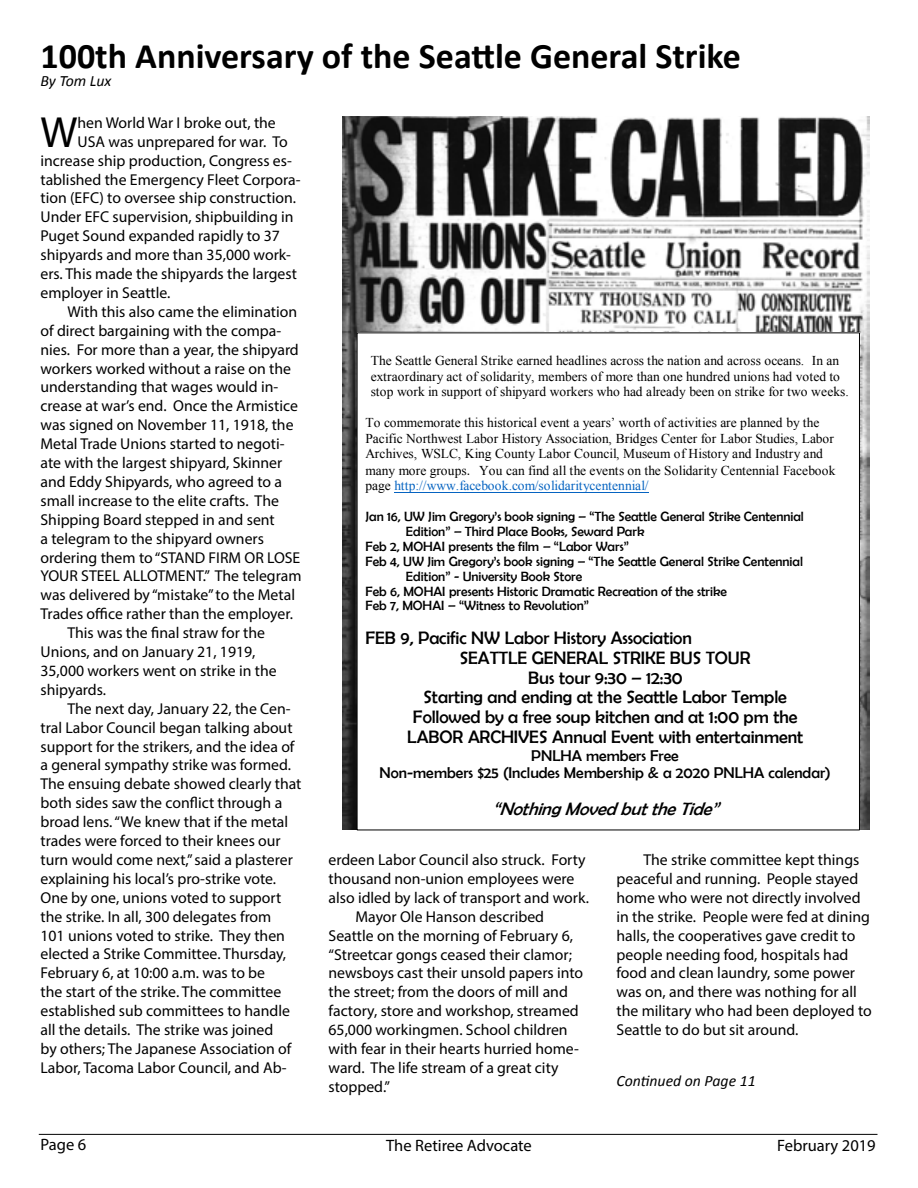
<style>
.page{position:relative;width:918px;height:1188px;background:#fff}
.page>*{position:absolute;margin:0;border:0;box-sizing:border-box;transform-origin:0 0}
.t1{font:43.8px "Myriad Pro";color:#000}
.t2{font:700 36px "Calibri";color:#000}
.t3{font:18.15px "Berlin Sans FB";color:#000}
.t4{font:italic 18.15px "Berlin Sans FB";color:#000}
.t5{font:16.5px "Myriad Pro";color:#000}
.t6{font:15.75px/18.9px "Myriad Pro";color:#000}
.t7{font:italic 15.75px "Calibri";color:#000}
.t8{font:15.6px/17.2px "Berlin Sans FB";color:#000;text-align:center}
.t9{font:13.5px/15.8px "Times New Roman";color:#000}
.t10{font:13.5px "Berlin Sans FB";color:#000}
.s1{font-family:"Calibri"}
.s2{color:#0563c1}
</style>
<div class="page">
<hr style="left:39px;top:1134px;width:839px;height:1px;background:#000">
<img style="left:343px;top:116px;width:526px;height:714px">
<div style="left:357px;top:333px;width:502px;height:497px;background:#fff"></div>
<hr style="left:394px;top:492px;width:255px;height:1px;background:#0563c1">
<h2 class="t2" style="left:40px;top:33px;width:702px">100th Anniversary of the Seattle General Strike</h2>
<p class="t7" style="left:40px;top:70px;width:72px">By Tom Lux</p>
<h1 class="t1" style="left:40px;top:105px;width:39px">W</h1>
<p class="t6" style="left:78px;top:113px;width:200px">hen World War I broke out, the</p>
<p class="t6" style="left:78px;top:132px;width:212px">USA was unprepared for war. To</p>
<p class="t6" style="left:41px;top:151px;width:253px">increase ship production, Congress es-</p>
<p class="t6" style="left:41px;top:170px;width:262px">tablished the Emergency Fleet Corpora-</p>
<p class="t6" style="left:41px;top:189px;width:257px">tion (EFC) to oversee ship construction.</p>
<p class="t6" style="left:41px;top:207px;width:255px">Under EFC supervision, shipbuilding in</p>
<p class="t6" style="left:41px;top:226px;width:241px">Puget Sound expanded rapidly to 37</p>
<p class="t6" style="left:41px;top:245px;width:252px">shipyards and more than 35,000 work-</p>
<p class="t6" style="left:41px;top:264px;width:258px">ers. This made the shipyards the largest</p>
<p class="t6" style="left:41px;top:283px;width:132px">employer in Seattle.</p>
<p class="t6" style="left:68px;top:302px;width:231px">With this also came the elimination</p>
<p class="t6" style="left:41px;top:321px;width:242px">of direct bargaining with the compa-</p>
<p class="t6" style="left:41px;top:340px;width:260px">nies. For more than a year, the shipyard</p>
<p class="t6" style="left:41px;top:359px;width:252px">workers worked without a raise on the</p>
<p class="t6" style="left:41px;top:378px;width:239px">understanding that wages would in-</p>
<p class="t6" style="left:41px;top:396px;width:259px">crease at war’s end. Once the Armistice</p>
<p class="t6" style="left:41px;top:415px;width:255px">was signed on November 11, 1918, the</p>
<p class="t6" style="left:41px;top:434px;width:246px">Metal Trade Unions started to negoti-</p>
<p class="t6" style="left:41px;top:453px;width:243px">ate with the largest shipyard, Skinner</p>
<p class="t6" style="left:41px;top:472px;width:243px">and Eddy Shipyards, who agreed to a</p>
<p class="t6" style="left:41px;top:491px;width:240px">small increase to the elite crafts. The</p>
<p class="t6" style="left:41px;top:510px;width:236px">Shipping Board stepped in and sent</p>
<p class="t6" style="left:41px;top:529px;width:225px">a telegram to the shipyard owners</p>
<p class="t6" style="left:41px;top:548px;width:261px">ordering them to “STAND FIRM OR LOSE</p>
<p class="t6" style="left:41px;top:567px;width:262px">YOUR STEEL ALLOTMENT.” The telegram</p>
<p class="t6" style="left:41px;top:585px;width:256px">was delivered by “mistake” to the Metal</p>
<p class="t6" style="left:41px;top:604px;width:254px">Trades office rather than the employer.</p>
<p class="t6" style="left:68px;top:623px;width:199px">This was the final straw for the</p>
<p class="t6" style="left:41px;top:642px;width:217px">Unions, and on January 21, 1919,</p>
<p class="t6" style="left:41px;top:661px;width:238px">35,000 workers went on strike in the</p>
<p class="t6" style="left:41px;top:680px;width:67px">shipyards.</p>
<p class="t6" style="left:68px;top:699px;width:225px">The next day, January 22, the Cen-</p>
<p class="t6" style="left:41px;top:718px;width:254px">tral Labor Council began talking about</p>
<p class="t6" style="left:41px;top:737px;width:256px">support for the strikers, and the idea of</p>
<p class="t6" style="left:41px;top:756px;width:252px">a general sympathy strike was formed.</p>
<p class="t6" style="left:41px;top:774px;width:263px">The ensuing debate showed clearly that</p>
<p class="t6" style="left:41px;top:793px;width:243px">both sides saw the conflict through a</p>
<p class="t6" style="left:41px;top:812px;width:249px">broad lens. “We knew that if the metal</p>
<p class="t6" style="left:41px;top:831px;width:242px">trades were forced to their knees our</p>
<p class="t6" style="left:41px;top:850px;width:254px">turn would come next,” said a plasterer</p>
<p class="t6" style="left:41px;top:869px;width:237px">explaining his local’s pro-strike vote.</p>
<p class="t6" style="left:41px;top:888px;width:242px">One by one, unions voted to support</p>
<p class="t6" style="left:41px;top:907px;width:232px">the strike. In all, 300 delegates from</p>
<p class="t6" style="left:41px;top:926px;width:246px">101 unions voted to strike. They then</p>
<p class="t6" style="left:41px;top:945px;width:247px">elected a Strike Committee. Thursday,</p>
<p class="t6" style="left:41px;top:963px;width:226px">February 6, at 10:00 a.m. was to be</p>
<p class="t6" style="left:41px;top:982px;width:242px">the start of the strike. The committee</p>
<p class="t6" style="left:41px;top:1001px;width:251px">established sub committees to handle</p>
<p class="t6" style="left:41px;top:1020px;width:234px">all the details. The strike was joined</p>
<p class="t6" style="left:41px;top:1039px;width:253px">by others; The Japanese Association of</p>
<p class="t6" style="left:41px;top:1058px;width:248px">Labor, Tacoma Labor Council, and Ab-</p>
<p class="t9" style="left:371px;top:353px;width:479px">The Seattle General Strike earned headlines across the nation and across oceans. In an extraordinary act of solidarity, members of more than one hundred unions had voted to stop work in support of shipyard workers who had already been on strike for two weeks.</p>
<p class="t9" style="left:365px;top:415px;width:472px">To commemorate this historical event a years’ worth of activities are planned by the Pacific Northwest Labor History Association, Bridges Center for Labor Studies, Labor Archives, WSLC, King County Labor Council, Museum of History and Industry and many more groups<span class="s1">.</span> You can find all the events on the Solidarity Centennial Facebook page <span class="s2">http://www.facebook.com/solidaritycentennial/</span></p>
<p class="t10" style="left:365px;top:509px;width:440px">Jan 16, UW Jim Gregory’s book signing – “The Seattle General Strike Centennial</p>
<p class="t10" style="left:406px;top:524px;width:240px">Edition” – Third Place Books, Seward Park</p>
<p class="t10" style="left:365px;top:539px;width:265px">Feb 2, MOHAI presents the film – “Labor Wars”</p>
<p class="t10" style="left:365px;top:554px;width:439px">Feb 4, UW Jim Gregory’s book signing – “The Seattle General Strike Centennial</p>
<p class="t10" style="left:406px;top:569px;width:178px">Edition” - University Book Store</p>
<p class="t10" style="left:365px;top:583px;width:363px">Feb 6, MOHAI presents Historic Dramatic Recreation of the strike</p>
<p class="t10" style="left:365px;top:598px;width:225px">Feb 7, MOHAI – “Witness to Revolution”</p>
<p class="t3" style="left:365px;top:628px;width:328px">FEB 9, Pacific NW Labor History Association</p>
<p class="t3" style="left:460px;top:648px;width:292px">SEATTLE GENERAL STRIKE BUS TOUR</p>
<p class="t3" style="left:528px;top:667px;width:156px">Bus tour 9:30 – 12:30</p>
<p class="t3" style="left:423px;top:687px;width:365px">Starting and ending at the Seattle Labor Temple</p>
<p class="t3" style="left:413px;top:707px;width:386px">Followed by a free soup kitchen and at 1:00 pm the</p>
<p class="t3" style="left:407px;top:727px;width:398px">LABOR ARCHIVES Annual Event with entertainment</p>
<p class="t8" style="left:379px;top:747px;width:453px">PNLHA members Free<br>Non-members $25 (Includes Membership &amp; a 2020 PNLHA calendar)</p>
<p class="t4" style="left:493px;top:799px;width:233px">“NothingMovedbuttheTide”</p>
<p class="t6" style="left:329px;top:850px;width:259px">erdeen Labor Council also struck. Forty</p>
<p class="t6" style="left:329px;top:869px;width:247px">thousand non-union employees were</p>
<p class="t6" style="left:329px;top:888px;width:262px">also idled by lack of transport and work.</p>
<p class="t6" style="left:356px;top:907px;width:190px">Mayor Ole Hanson described</p>
<p class="t6" style="left:329px;top:926px;width:246px">Seattle on the morning of February 6,</p>
<p class="t6" style="left:329px;top:945px;width:245px">“Streetcar gongs ceased their clamor;</p>
<p class="t6" style="left:329px;top:963px;width:256px">newsboys cast their unsold papers into</p>
<p class="t6" style="left:329px;top:982px;width:241px">the street; from the doors of mill and</p>
<p class="t6" style="left:329px;top:1001px;width:252px">factory, store and workshop, streamed</p>
<p class="t6" style="left:329px;top:1020px;width:241px">65,000 workingmen. School children</p>
<p class="t6" style="left:329px;top:1039px;width:252px">with fear in their hearts hurried home-</p>
<p class="t6" style="left:329px;top:1058px;width:231px">ward. The life stream of a great city</p>
<p class="t6" style="left:329px;top:1077px;width:63px">stopped.”</p>
<p class="t6" style="left:617px;top:850px;width:257px;text-indent:27px">The strike committee kept things peaceful and running. People stayed home who were not directly involved in the strike. People were fed at dining halls, the cooperatives gave credit to people needing food, hospitals had food and clean laundry, some power was on, and there was nothing for all the military who had been deployed to Seattle to do but sit around.</p>
<p class="t7" style="left:616px;top:1070px;width:141px">Continued on Page 11</p>
<p class="t5" style="left:40px;top:1134px;width:47px">Page 6</p>
<p class="t5" style="left:386px;top:1136px;width:147px">The Retiree Advocate</p>
<p class="t5" style="left:777px;top:1135px;width:100px">February 2019</p>
</div>
